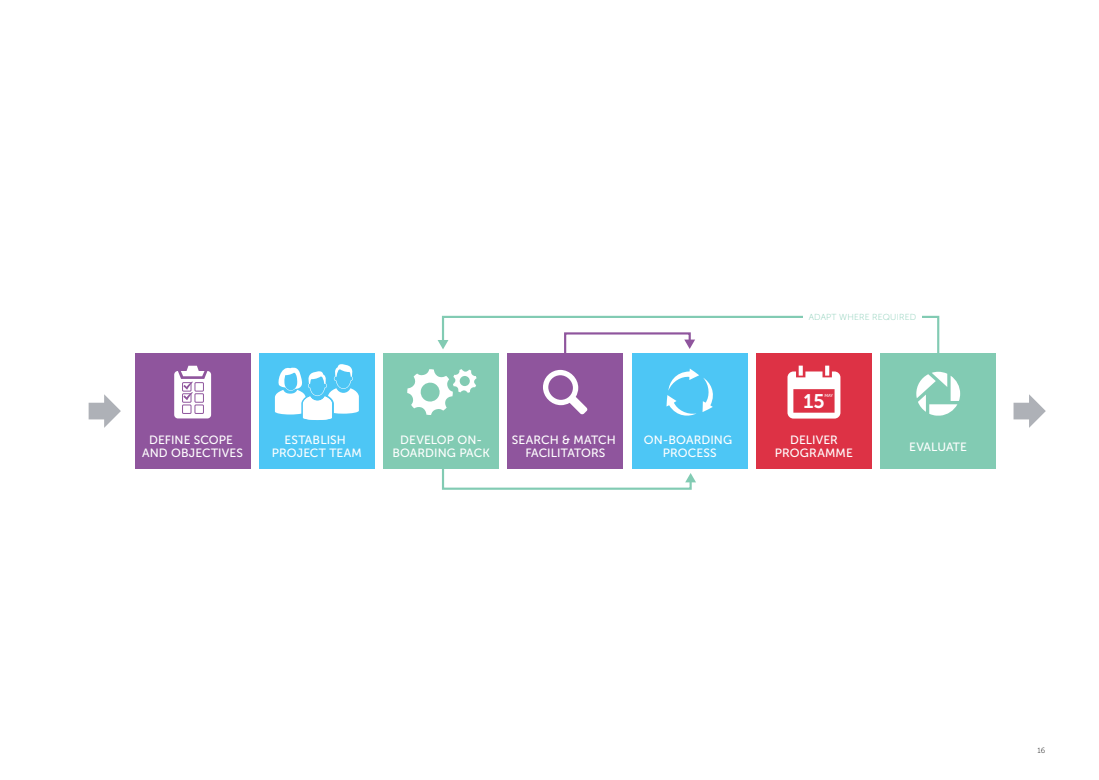
<style>
.page{position:relative;width:1099px;height:780px;background:#fff}
.page>*{position:absolute;margin:0;border:0;box-sizing:border-box;transform-origin:0 0}
.t1{font:19.62px "Museo Sans 700";color:#fff}
.t2{font:12px/13px "Museo Sans 500";letter-spacing:.01em;color:#fff;text-align:center}
.t3{font:12px "Museo Sans 500";letter-spacing:-.01em;color:#fff}
.t4{font:8.75px "Museo Sans 100";letter-spacing:.02em;color:#82cbb3}
.t5{font:7.5px "Museo Sans 100";color:#000}
.t6{font:4.38px "Museo Sans 500";color:#fff}
</style>
<div class="page">
<div style="left:259px;top:353px;width:116px;height:116px;background:#4dc6f5"></div>
<div style="left:507px;top:353px;width:116px;height:116px;background:#8f559d"></div>
<svg style="left:442px;top:315px;width:498px;height:99px"></svg>
<svg style="left:437px;top:340px;width:11px;height:9px"></svg>
<svg style="left:442px;top:469px;width:254px;height:21px"></svg>
<svg style="left:563px;top:331px;width:132px;height:31px"></svg>
<div style="left:756px;top:353px;width:115px;height:116px;background:#dd3245"></div>
<div style="left:383px;top:353px;width:116px;height:116px;background:#82cbb3"></div>
<div style="left:632px;top:353px;width:115px;height:116px;background:#4dc6f5"></div>
<div style="left:135px;top:353px;width:115px;height:116px;background:#8f559d"></div>
<svg style="left:89px;top:394px;width:32px;height:34px"></svg>
<svg style="left:1013px;top:394px;width:32px;height:34px"></svg>
<svg style="left:407px;top:369px;width:69px;height:46px"></svg>
<svg style="left:543px;top:370px;width:44px;height:44px"></svg>
<svg style="left:787px;top:365px;width:53px;height:53px"></svg>
<div style="left:880px;top:353px;width:116px;height:116px;background:#82cbb3"></div>
<svg style="left:275px;top:364px;width:84px;height:56px"></svg>
<svg style="left:174px;top:366px;width:37px;height:52px;background:#e7dbea"></svg>
<div style="left:194px;top:382px;width:10px;height:9px;border:1px solid #8f559d"></div>
<div style="left:182px;top:393px;width:9px;height:9px;border:1px solid #8f559d"></div>
<div style="left:194px;top:393px;width:10px;height:9px;border:1px solid #8f559d"></div>
<div style="left:182px;top:404px;width:9px;height:10px;border:1px solid #8f559d"></div>
<div style="left:194px;top:404px;width:10px;height:10px;border:1px solid #8f559d"></div>
<svg style="left:666px;top:368px;width:47px;height:48px"></svg>
<svg style="left:916px;top:372px;width:44px;height:43px"></svg>
<div style="left:803px;top:310px;width:118px;height:12px;background:#fff"></div>
<p class="t2" style="left:142px;top:433px;width:102px">DEFINE SCOPE<br>AND OBJECTIVES</p>
<p class="t2" style="left:272px;top:433px;width:92px">ESTABLISH<br>PROJECT TEAM</p>
<p class="t4" style="left:808px;top:312px;width:109px">ADAPT WHERE REQUIRED</p>
<h1 class="t1" style="left:803px;top:390px;width:23px">15</h1>
<p class="t6" style="left:824px;top:393px;width:10px">MAY</p>
<p class="t2" style="left:392px;top:433px;width:99px">DEVELOP ON-<br>BOARDING PACK</p>
<p class="t2" style="left:644px;top:433px;width:90px">ON-BOARDING<br>PROCESS</p>
<p class="t2" style="left:512px;top:433px;width:105px">SEARCH &amp; MATCH<br>FACILITATORS</p>
<p class="t2" style="left:775px;top:433px;width:79px">DELIVER<br>PROGRAMME</p>
<p class="t3" style="left:909px;top:440px;width:59px">EVALUATE</p>
<p class="t5" style="left:1037px;top:746px;width:9px">16</p>
</div>
